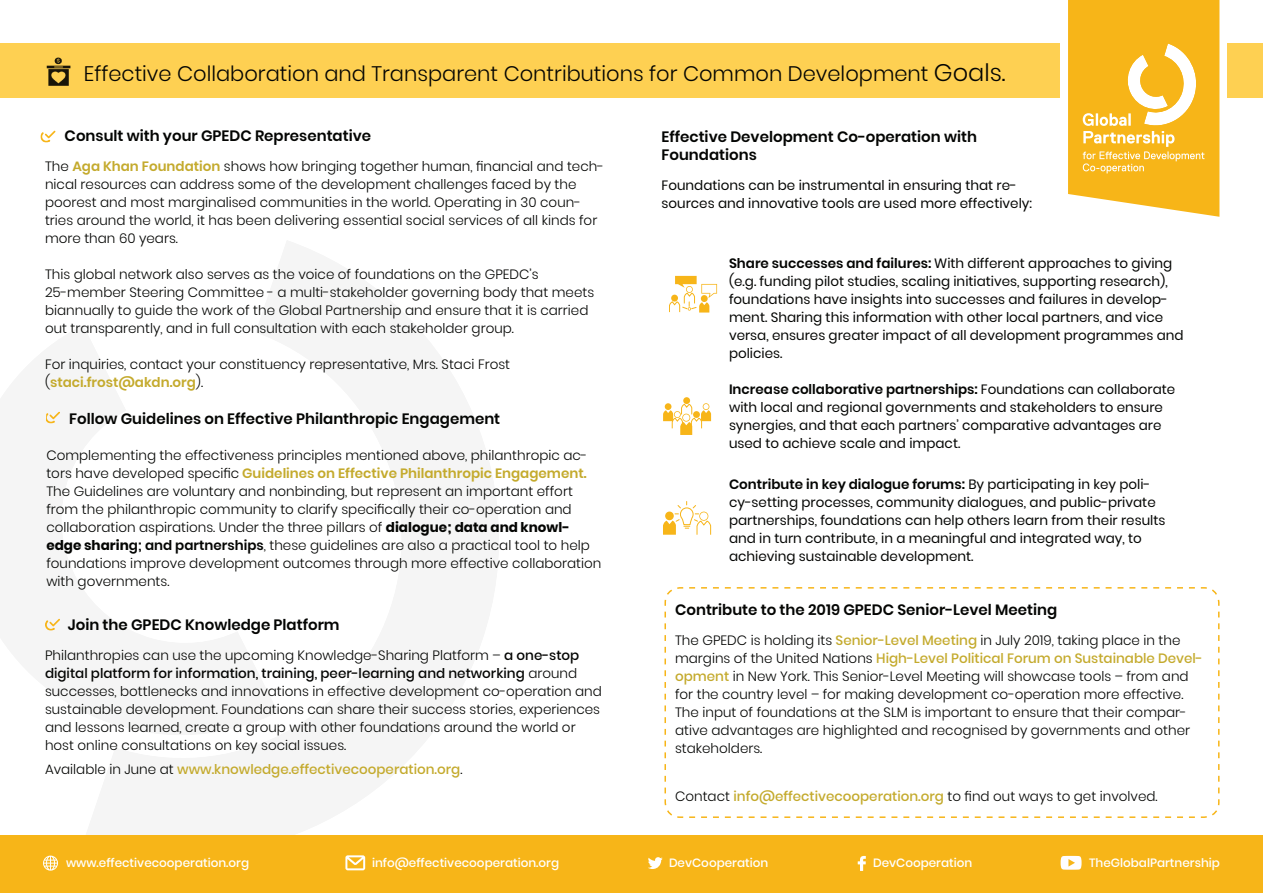
<style>
.page{position:relative;width:1263px;height:893px;background:#fff}
.page>*{position:absolute;margin:0;border:0;box-sizing:border-box;transform-origin:0 0}
.t1{font:300 21px "Poppins";color:#040503}
.t2{font:600 15px "Poppins";color:#040503}
.t3{font:300 13.5px/18px "Poppins";color:#040503}
.t4{font:13.5px/18px "Poppins";color:#040503}
.t5{font:500 13.5px "Poppins";color:#c4aa2d}
.t6{font:600 13.5px "Poppins";color:#c4aa2d}
.t7{font:500 12px "Poppins";color:#fff}
.s1{font-size:24px}
.s2{font-weight:600;color:#c4aa2d}
.s3{font-weight:300;color:#040503}
.s4{font-weight:700}
.s5{font-weight:600}
.s6{font-weight:500}
.s7{font-weight:500;color:#c4aa2d}
</style>
<div class="page">
<div style="left:0;top:44px;width:1263px;height:54px;background:#fed052"></div>
<div style="left:1060px;top:39px;width:167px;height:75px;background:#fff"></div>
<img style="left:46px;top:57px;width:25px;height:29px">
<div style="left:0;top:836px;width:1263px;height:57px;background:#f7b518"></div>
<svg style="left:43px;top:856px;width:15px;height:15px"></svg>
<svg style="left:345px;top:855px;width:20px;height:15px"></svg>
<svg style="left:648px;top:857px;width:15px;height:12px"></svg>
<svg style="left:858px;top:856px;width:8px;height:15px"></svg>
<svg style="left:1060px;top:856px;width:21px;height:14px"></svg>
<svg style="left:1068px;top:0;width:151px;height:217px;background:#f8c03d"></svg>
<div style="left:683px;top:397px;width:7px;height:7px;background:#f7b519;border-radius:50%"></div>
<svg style="left:663px;top:403px;width:48px;height:32px"></svg>
<svg style="left:669px;top:276px;width:48px;height:37px"></svg>
<svg style="left:663px;top:501px;width:48px;height:34px"></svg>
<svg style="left:40px;top:131px;width:15px;height:12px"></svg>
<svg style="left:46px;top:412px;width:14px;height:11px"></svg>
<svg style="left:45px;top:619px;width:15px;height:12px"></svg>
<svg style="left:664px;top:587px;width:556px;height:231px"></svg>
<p class="t1" style="left:84px;top:61px;width:923px">Effective Collaboration and Transparent Contributions for Common Development <span class="s1">Goals.</span></p>
<p class="t2" style="left:65px;top:127px;width:308px">Consult with your GPEDC Representative</p>
<p class="t3" style="left:45px;top:157px;width:560px">The <span class="s2">Aga Khan Foundation</span> shows how bringing together human, financial and tech&shy;nical resources can address some of the development challenges faced by the poorest and most marginalised communities in the world. Operating in 30 coun&shy;tries around the world, it has been delivering essential social services of all kinds for more than 60 years.</p>
<p class="t3" style="left:45px;top:265px;width:551px">This global network also serves as the voice of foundations on the GPEDC’s 25-member Steering Committee - a multi-stakeholder governing body that meets biannually to guide the work of the Global Partnership and ensure that it is carried out transparently, and in full consultation with each stakeholder group.</p>
<p class="t3" style="left:45px;top:355px;width:467px">For inquiries, contact your constituency representative, Mrs. Staci Frost</p>
<p class="t6" style="left:45px;top:374px;width:160px"><span class="s3">(</span>staci.frost@akdn.org<span class="s3">).</span></p>
<p class="t2" style="left:69px;top:410px;width:432px">Follow Guidelines on Effective Philanthropic Engagement</p>
<p class="t3" style="left:46px;top:446px;width:557px">Complementing the effectiveness principles mentioned above, philanthropic ac&shy;tors have developed specific <span class="s2">Guidelines on Effective Philanthropic Engagement.<br></span>The Guidelines are voluntary and nonbinding, but represent an important effort from the philanthropic community to clarify specifically their co-operation and collaboration aspirations. Under the three pillars of <span class="s4">dialogue; data and knowl&shy;edge sharin</span><span class="s5">g; and partnerships</span>, these guidelines are also a practical tool to help foundations improve development outcomes through more effective collaboration with governments.</p>
<p class="t2" style="left:68px;top:616px;width:273px">Join the GPEDC Knowledge Platform</p>
<p class="t3" style="left:45px;top:646px;width:558px">Philanthropies can use the upcoming Knowledge-Sharing Platform – <span class="s6">a one-stop digital platform for information, training, peer-learning and networking</span> around successes, bottlenecks and innovations in effective development co-operation and sustainable development. Foundations can share their success stories, experiences and lessons learned, create a group with other foundations around the world or host online consultations on key social issues.</p>
<p class="t5" style="left:45px;top:761px;width:419px"><span class="s3">Available in June at</span> www.knowledge.effectivecooperation.org<span class="s3">.</span></p>
<p class="t2" style="left:661px;top:128px;width:317px">Effective Development Co-operation with</p>
<p class="t2" style="left:661px;top:146px;width:97px">Foundations</p>
<p class="t4" style="left:661px;top:177px;width:372px">Foundations can be instrumental in ensuring that re&shy;sources and innovative tools are used more effectively:</p>
<p class="t4" style="left:729px;top:255px;width:456px"><span class="s5">Share successes and failures:</span> With different approaches to giving (e.g. funding pilot studies, scaling initiatives, supporting research), foundations have insights into successes and failures in develop&shy;ment. Sharing this information with other local partners, and vice versa, ensures greater impact of all development programmes and policies.</p>
<p class="t4" style="left:729px;top:381px;width:448px"><span class="s5">Increase collaborative partnerships:</span> Foundations can collaborate with local and regional governments and stakeholders to ensure synergies, and that each partners’ comparative advantages are used to achieve scale and impact.</p>
<p class="t4" style="left:729px;top:475px;width:438px"><span class="s5">Contribute in key dialogue forums:</span> By participating in key poli&shy;cy-setting processes, community dialogues, and public-private partnerships, foundations can help others learn from their results and in turn contribute, in a meaningful and integrated way, to achieving sustainable development.</p>
<p class="t2" style="left:675px;top:601px;width:384px">Contribute to the 2019 GPEDC Senior-Level Meeting</p>
<p class="t3" style="left:675px;top:631px;width:529px">The GPEDC is holding its <span class="s7">Senior-Level Meeting</span> in July 2019, taking place in the margins of the United Nations <span class="s7">High-Level Political Forum on Sustainable Devel&shy;opment</span> in New York. This Senior-Level Meeting will showcase tools – from and for the country level – for making development co-operation more effective.<br>The input of foundations at the SLM is important to ensure that their compar&shy;ative advantages are highlighted and recognised by governments and other stakeholders.</p>
<p class="t3" style="left:675px;top:787px;width:484px">Contact <span class="s7">info@effectivecooperation.org</span> to find out ways to get involved.</p>
<p class="t7" style="left:66px;top:856px;width:185px">www.effectivecooperation.org</p>
<p class="t7" style="left:372px;top:856px;width:189px">info@effectivecooperation.org</p>
<p class="t7" style="left:669px;top:856px;width:101px">DevCooperation</p>
<p class="t7" style="left:873px;top:856px;width:101px">DevCooperation</p>
<p class="t7" style="left:1089px;top:856px;width:132px">TheGlobalPartnership</p>
</div>
